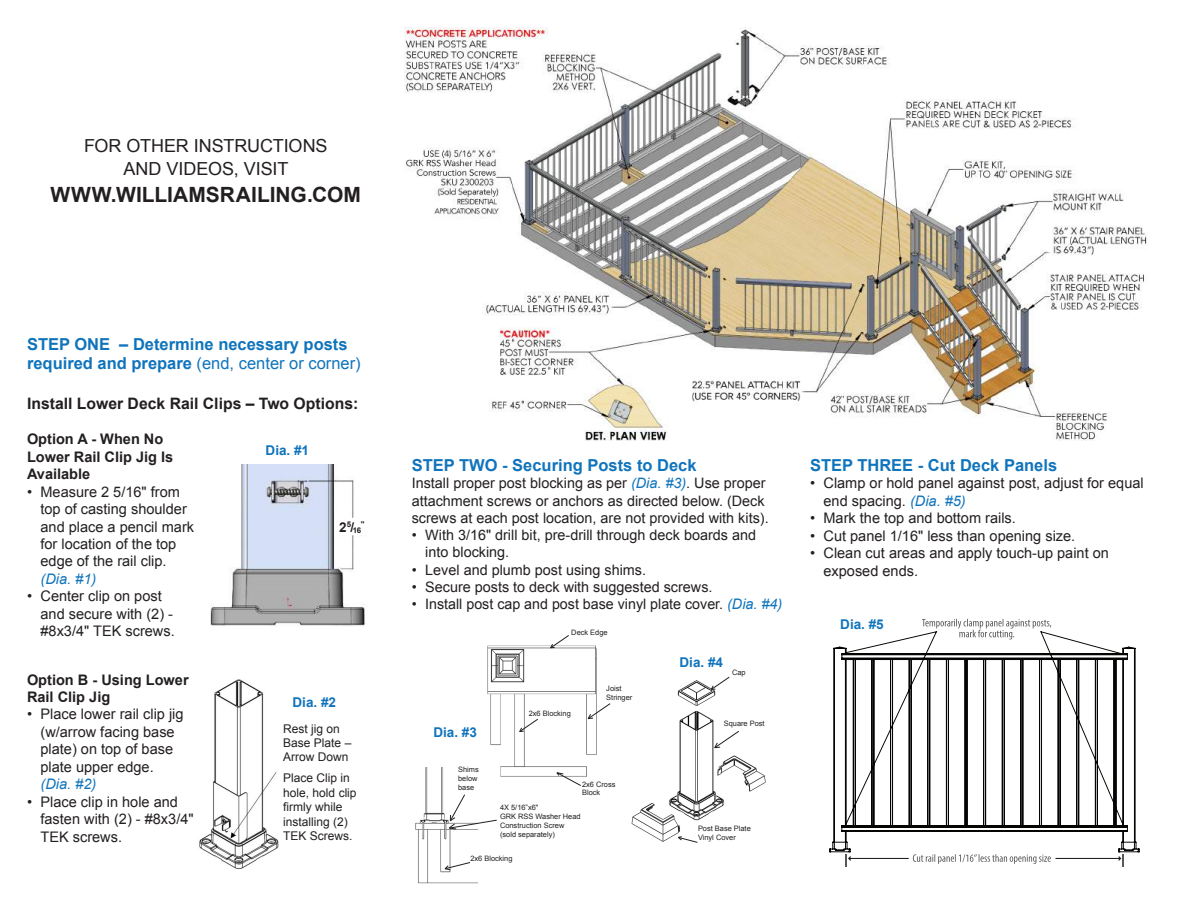
<style>
.page{position:relative;width:1188px;height:918px;background:#fff}
.page>*{position:absolute;margin:0;border:0;box-sizing:border-box;transform-origin:0 0}
.t1{font:700 21px "Arial";letter-spacing:.005em;color:#231f20}
.t2{font:18px/22.5px "Arial";letter-spacing:-.005em;color:#231f20;text-align:center}
.t3{font:700 16.5px/19.8px "Arial";color:#1074bc}
.t4{font:700 15.75px "Arial";color:#231f20}
.t5{font:14.55px/17.4px "Arial";color:#231f20}
.t6{font:700 14.55px/17.4px "Arial";color:#231f20}
.t7{font:italic 14.55px "Arial";color:#1074bc}
.t8{font:14.4px/17.2px "Arial";color:#231f20}
.t9{font:700 13.5px "Arial";color:#1074bc}
.t10{font:12px/14.4px "Arial";color:#231f20}
.t11{font:700 7.8px "Arial";color:#231f20}
.t12{font:7.35px/8.9px "Arial";color:#231f20}
.s1{font-weight:400}
.s2{font-style:italic;color:#1074bc}
.s3{font-style:italic;font-size:14.55px;color:#1074bc}
</style>
<div class="page">
<img style="left:199px;top:679px;width:80px;height:191px">
<img style="left:210px;top:465px;width:155px;height:162px">
<div style="left:335px;top:518px;width:33px;height:17px;background:#fff"></div>
<img style="left:404px;top:27px;width:743px;height:413px">
<img style="left:415px;top:768px;width:63px;height:116px">
<svg style="left:444px;top:862px;width:27px;height:8px"></svg>
<svg style="left:449px;top:794px;width:48px;height:35px"></svg>
<img style="left:631px;top:680px;width:135px;height:162px">
<svg style="left:711px;top:676px;width:19px;height:14px"></svg>
<svg style="left:714px;top:730px;width:26px;height:19px"></svg>
<svg style="left:677px;top:836px;width:21px;height:7px"></svg>
<img style="left:487px;top:645px;width:110px;height:132px">
<svg style="left:550px;top:635px;width:19px;height:13px"></svg>
<svg style="left:587px;top:703px;width:24px;height:16px"></svg>
<svg style="left:556px;top:772px;width:25px;height:14px"></svg>
<svg style="left:519px;top:719px;width:19px;height:13px"></svg>
<svg style="left:829px;top:634px;width:311px;height:218px"></svg>
<svg style="left:922px;top:619px;width:129px;height:20px"></svg>
<svg style="left:846px;top:854px;width:278px;height:12px"></svg>
<p class="t2" style="left:84px;top:135px;width:245px">FOR OTHER INSTRUCTIONS<br>AND VIDEOS, VISIT</p>
<h1 class="t1" style="left:51px;top:181px;width:312px">WWW.WILLIAMSRAILING.COM</h1>
<p class="t3" style="left:27px;top:334px;width:335px">STEP ONE – Determine necessary posts required and prepare <span class="s1">(end, center or corner)</span></p>
<p class="t4" style="left:27px;top:393px;width:333px">Install Lower Deck Rail Clips – Two Options:</p>
<p class="t6" style="left:27px;top:431px;width:148px">Option A - When No<br>Lower Rail Clip Jig Is<br>Available</p>
<p class="t5" style="left:40px;top:483px;width:155px;text-indent:-14px">• Measure 2 5/16" from top of casting shoulder and place a pencil mark for location of the top edge of the rail clip.</p>
<p class="t7" style="left:40px;top:569px;width:57px">(Dia. #1)</p>
<p class="t5" style="left:40px;top:588px;width:136px;text-indent:-14px">• Center clip on post and secure with (2) - #8x3/4" TEK screws.</p>
<p class="t9" style="left:266px;top:441px;width:45px">Dia. #1</p>
<p class="t11" style="left:339px;top:525px;width:23px"><sup>2</sup>5<sup>/</sup>16</p>
<p class="t11" style="left:361px;top:519px;width:5px">"</p>
<p class="t3" style="left:412px;top:456px;width:286px">STEP TWO - Securing Posts to Deck</p>
<p class="t8" style="left:412px;top:475px;width:358px">Install proper post blocking as per <span class="s2">(Dia. #3)</span>. Use proper attachment screws or anchors as directed below. (Deck screws at each post location, are not provided with kits).</p>
<p class="t8" style="left:425px;top:527px;width:332px;text-indent:-14px">• With 3/16" drill bit, pre-drill through deck boards and into blocking.</p>
<p class="t8" style="left:412px;top:561px;width:236px">• Level and plumb post using shims.</p>
<p class="t8" style="left:412px;top:578px;width:302px">• Secure posts to deck with suggested screws.</p>
<p class="t8" style="left:412px;top:596px;width:372px">• Install post cap and post base vinyl plate cover. <span class="s3">(Dia. #4)</span></p>
<p class="t12" style="left:571px;top:628px;width:38px">Deck Edge</p>
<p class="t9" style="left:680px;top:653px;width:45px">Dia. #4</p>
<p class="t6" style="left:27px;top:671px;width:163px">Option B - Using Lower<br>Rail Clip Jig</p>
<p class="t5" style="left:40px;top:706px;width:145px;text-indent:-14px">• Place lower rail clip jig (w/arrow facing base plate) on top of base plate upper edge.</p>
<p class="t7" style="left:40px;top:775px;width:57px">(Dia. #2)</p>
<p class="t5" style="left:40px;top:793px;width:155px;text-indent:-14px">• Place clip in hole and fasten with (2) - #8x3/4"<br>TEK screws.</p>
<p class="t12" style="left:606px;top:684px;width:27px">Joist<br>Stringer</p>
<p class="t9" style="left:293px;top:693px;width:45px">Dia. #2</p>
<p class="t10" style="left:283px;top:721px;width:70px">Rest jig on<br>Base Plate –<br>Arrow Down</p>
<p class="t10" style="left:283px;top:771px;width:75px">Place Clip in hole, hold clip firmly while installing (2)<br>TEK Screws.</p>
<p class="t12" style="left:458px;top:765px;width:22px">Shims below base</p>
<p class="t12" style="left:470px;top:854px;width:44px">2x6 Blocking</p>
<p class="t12" style="left:529px;top:709px;width:44px">2x6 Blocking</p>
<p class="t9" style="left:433px;top:723px;width:45px">Dia. #3</p>
<p class="t12" style="left:582px;top:780px;width:35px">2x6 Cross<br>Block</p>
<p class="t12" style="left:500px;top:803px;width:82px">4X 5/16”x6"<br>GRK RSS Washer Head<br>Construction Screw (sold separately)</p>
<p class="t12" style="left:732px;top:668px;width:15px">Cap</p>
<p class="t12" style="left:724px;top:719px;width:42px">Square Post</p>
<p class="t12" style="left:698px;top:824px;width:54px">Post Base Plate<br>Vinyl Cover</p>
<p class="t3" style="left:810px;top:456px;width:249px">STEP THREE - Cut Deck Panels</p>
<p class="t5" style="left:824px;top:475px;width:322px;text-indent:-14px">• Clamp or hold panel against post, adjust for equal end spacing. <span class="s2">(Dia. #5)</span></p>
<p class="t5" style="left:810px;top:510px;width:207px">• Mark the top and bottom rails.</p>
<p class="t5" style="left:810px;top:527px;width:267px">• Cut panel 1/16" less than opening size.</p>
<p class="t5" style="left:824px;top:545px;width:287px;text-indent:-14px">• Clean cut areas and apply touch-up paint on exposed ends.</p>
<p class="t9" style="left:840px;top:615px;width:45px">Dia. #5</p>
</div>
